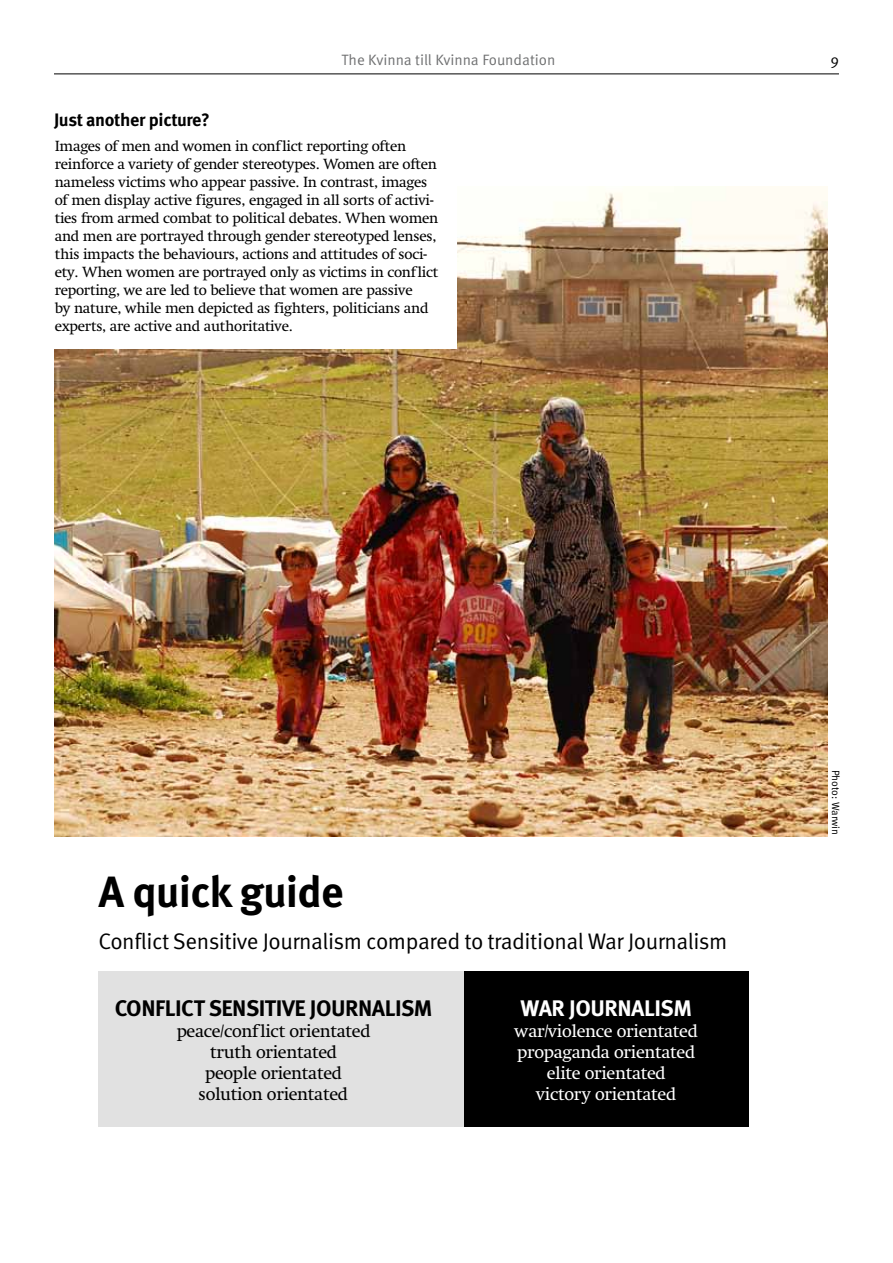
<style>
.page{position:relative;width:893px;height:1263px;background:#fff}
.page>*{position:absolute;margin:0;border:0;box-sizing:border-box;transform-origin:0 0}
.t1{font:700 43.65px "Meta OT";letter-spacing:-.02em;color:#000}
.t2{font:22.5px "Meta OT Norm";letter-spacing:-.02em;color:#000}
.t3{font:700 22.5px "Meta OT";letter-spacing:-.02em;color:#000}
.t4{font:700 22.5px "Meta OT";letter-spacing:-.02em;color:#fff}
.t5{font:18px/21px "Swift LT Std";letter-spacing:-.02em;color:#fff;text-align:center}
.t6{font:18px/21px "Swift LT Std";letter-spacing:-.02em;color:#000;text-align:center}
.t7{font:700 18px "Meta OT";letter-spacing:-.02em;color:#000}
.t8{font:15px/18px "Swift LT Std";letter-spacing:-.02em;color:#000}
.t9{font:15px "Meta OT Norm";color:#707172}
.t10{font:15px "Meta OT Norm";color:#000}
.t11{font:10.5px "Meta OT Norm";color:#000}
</style>
<div class="page">
<hr style="left:54px;top:74px;width:785px;height:1px;background:#000">
<img style="left:54px;top:187px;width:773px;height:650px">
<div style="left:464px;top:971px;width:285px;height:156px;background:#000"></div>
<div style="left:99px;top:971px;width:365px;height:156px;background:#e1e1e1"></div>
<div style="left:54px;top:94px;width:403px;height:255px;background:#fff"></div>
<p class="t7" style="left:54px;top:109px;width:157px">Just another picture?</p>
<p class="t9" style="left:342px;top:51px;width:215px">The Kvinna till Kvinna Foundation</p>
<p class="t10" style="left:830px;top:51px;width:10px">9</p>
<p class="t8" style="left:55px;top:137px;width:385px">Images of men and women in conflict reporting often reinforce a variety of gender stereotypes. Women are often nameless victims who appear passive. In contrast, images of men display active figures, engaged in all sorts of activi&shy;ties from armed combat to political debates. When women and men are portrayed through gender stereotyped lenses, this impacts the behaviours, actions and attitudes of soci&shy;ety. When women are portrayed only as victims in conflict reporting, we are led to believe that women are passive<br>by nature, while men depicted as fighters, politicians and experts, are active and authoritative.</p>
<h1 class="t1" style="left:98px;top:865px;width:247px">A quick guide</h1>
<h2 class="t2" style="left:99px;top:928px;width:630px">Conflict Sensitive Journalism compared to traditional War Journalism</h2>
<h2 class="t3" style="left:115px;top:994px;width:319px">CONFLICT SENSITIVE JOURNALISM</h2>
<p class="t6" style="left:177px;top:1021px;width:195px">peace/conflict orientated truth orientated<br>people orientated solution orientated</p>
<h2 class="t4" style="left:521px;top:994px;width:173px">WAR JOURNALISM</h2>
<p class="t5" style="left:515px;top:1021px;width:185px">war/violence orientated propaganda orientated elite orientated<br>victory orientated</p>
<p class="t11" style="left:842px;top:770px;width:67px;rotate:90deg">Photo: Warwin</p>
</div>
